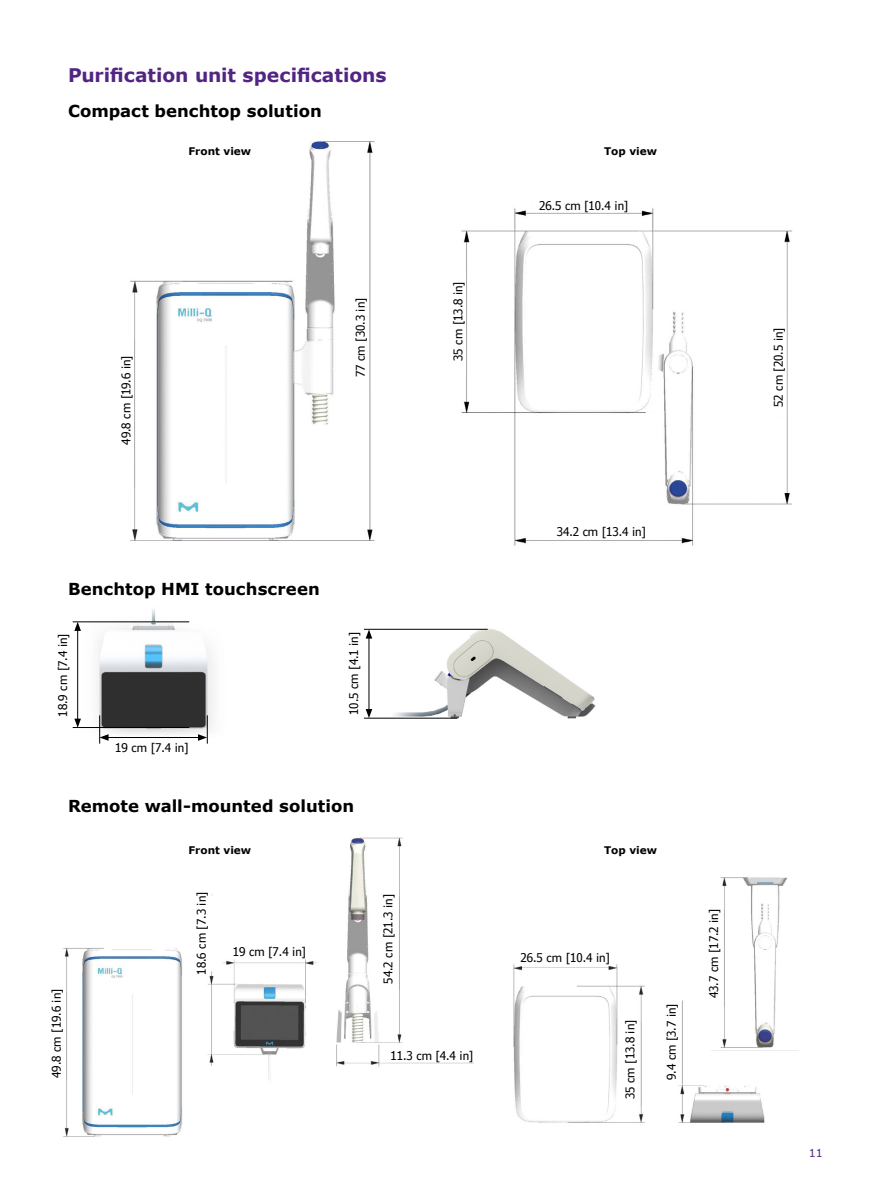
<style>
.page{position:relative;width:891px;height:1188px;background:#fff}
.page>*{position:absolute;margin:0;border:0;box-sizing:border-box;transform-origin:0 0}
.t1{font:700 18.75px "Verdana";letter-spacing:-.005em;color:#522583}
.t2{font:700 16.5px "Verdana Pro";color:#000}
.t3{font:condensed 12px "Verdana Pro";color:#000}
.t4{font:11.1px "Verdana Pro";color:#522583}
.t5{font:700 10.5px "Verdana";color:#000}
</style>
<div class="page">
<img style="left:130px;top:141px;width:245px;height:400px">
<img style="left:461px;top:208px;width:331px;height:338px">
<img style="left:63px;top:837px;width:411px;height:300px">
<img style="left:513px;top:964px;width:132px;height:159px">
<img style="left:678px;top:1000px;width:87px;height:123px">
<img style="left:711px;top:877px;width:88px;height:174px">
<img style="left:389px;top:628px;width:207px;height:91px">
<img style="left:72px;top:609px;width:142px;height:125px">
<hr style="left:106px;top:737px;width:94px;height:1px;background:#000">
<hr style="left:77px;top:629px;width:1px;height:92px;background:#000">
<svg style="left:74px;top:623px;width:7px;height:8px"></svg>
<svg style="left:74px;top:719px;width:7px;height:8px"></svg>
<hr style="left:369px;top:636px;width:1px;height:75px;background:#000">
<svg style="left:366px;top:630px;width:6px;height:9px"></svg>
<svg style="left:366px;top:709px;width:6px;height:9px"></svg>
<hr style="left:73px;top:622px;width:116px;height:1px;background:#000">
<hr style="left:364px;top:629px;width:124px;height:1px;background:#000">
<hr style="left:364px;top:718px;width:93px;height:1px;background:#000">
<hr style="left:73px;top:727px;width:116px;height:1px;background:#000">
<svg style="left:99px;top:715px;width:10px;height:29px"></svg>
<svg style="left:198px;top:715px;width:10px;height:29px"></svg>
<h1 class="t1" style="left:68px;top:63px;width:320px">Purification unit specifications</h1>
<h2 class="t2" style="left:68px;top:101px;width:255px">Compact benchtop solution</h2>
<p class="t5" style="left:188px;top:144px;width:64px">Front view</p>
<p class="t5" style="left:604px;top:144px;width:54px">Top view</p>
<p class="t3" style="left:119px;top:445px;width:91px;rotate:-90deg">49.8 cm [19.6 in]</p>
<p class="t3" style="left:353px;top:377px;width:81px;rotate:-90deg">77 cm [30.3 in]</p>
<p class="t3" style="left:451px;top:361px;width:81px;rotate:-90deg">35 cm [13.8 in]</p>
<p class="t3" style="left:539px;top:198px;width:91px">26.5 cm [10.4 in]</p>
<h2 class="t2" style="left:68px;top:578px;width:253px">Benchtop HMI touchscreen</h2>
<p class="t3" style="left:55px;top:717px;width:85px;rotate:-90deg">18.9 cm [7.4 in]</p>
<p class="t3" style="left:346px;top:715px;width:85px;rotate:-90deg">10.5 cm [4.1 in]</p>
<p class="t3" style="left:115px;top:740px;width:75px">19 cm [7.4 in]</p>
<p class="t3" style="left:557px;top:524px;width:91px">34.2 cm [13.4 in]</p>
<h2 class="t2" style="left:68px;top:796px;width:288px">Remote wall-mounted solution</h2>
<p class="t5" style="left:188px;top:843px;width:64px">Front view</p>
<p class="t5" style="left:604px;top:843px;width:54px">Top view</p>
<p class="t3" style="left:49px;top:1078px;width:91px;rotate:-90deg">49.8 cm [19.6 in]</p>
<p class="t3" style="left:194px;top:975px;width:85px;rotate:-90deg">18.6 cm [7.3 in]</p>
<p class="t3" style="left:233px;top:944px;width:75px">19 cm [7.4 in]</p>
<p class="t3" style="left:380px;top:984px;width:91px;rotate:-90deg">54.2 cm [21.3 in]</p>
<p class="t3" style="left:390px;top:1048px;width:85px">11.3 cm [4.4 in]</p>
<p class="t3" style="left:521px;top:950px;width:91px">26.5 cm [10.4 in]</p>
<p class="t3" style="left:623px;top:1099px;width:81px;rotate:-90deg">35 cm [13.8 in]</p>
<p class="t3" style="left:664px;top:1080px;width:78px;rotate:-90deg">9.4 cm [3.7 in]</p>
<p class="t3" style="left:706px;top:998px;width:91px;rotate:-90deg">43.7 cm [17.2 in]</p>
<p class="t3" style="left:771px;top:407px;width:81px;rotate:-90deg">52 cm [20.5 in]</p>
<p class="t4" style="left:809px;top:1146px;width:16px">11</p>
</div>
